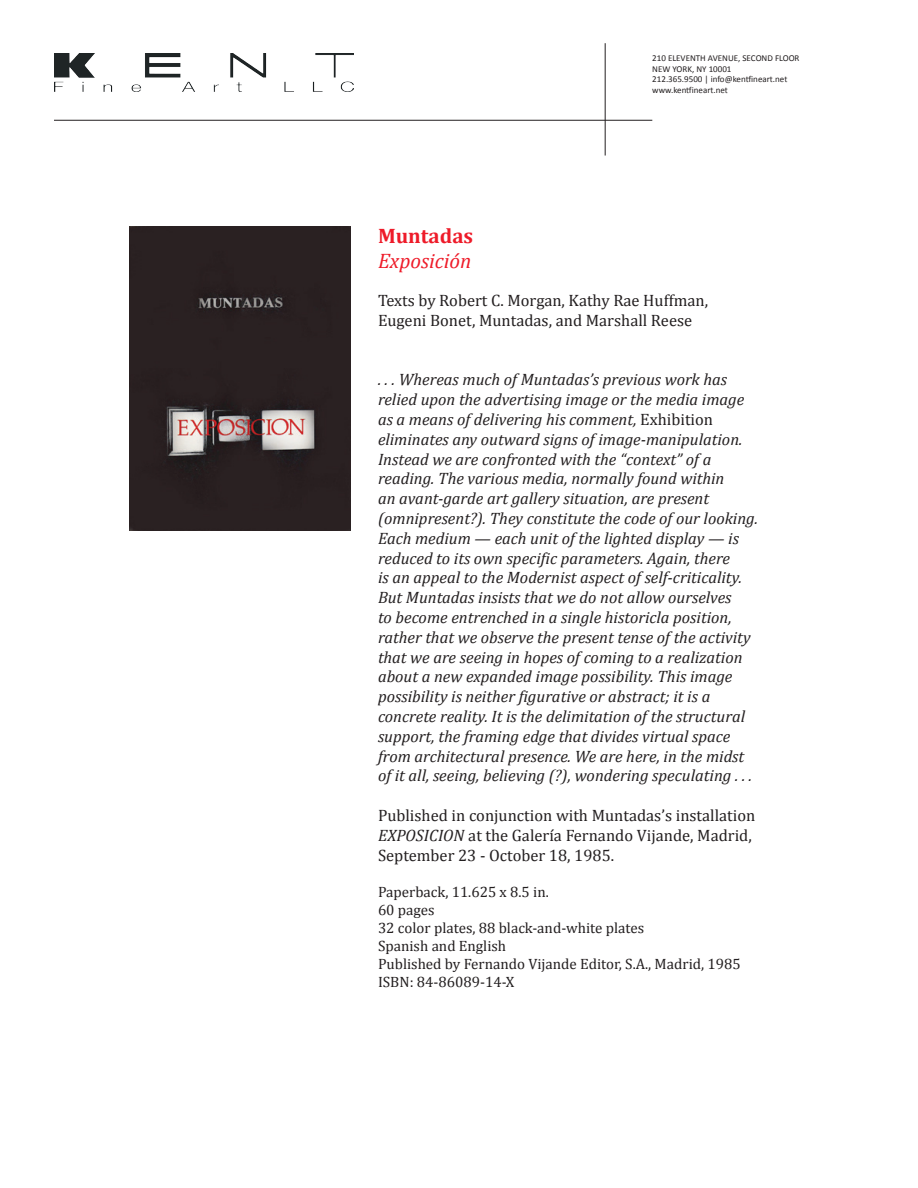
<style>
.page{position:relative;width:918px;height:1188px;background:#fff}
.page>*{position:absolute;margin:0;border:0;box-sizing:border-box;transform-origin:0 0}
.t1{font:italic 21px "Cambria";color:#ee1b29}
.t2{font:700 21px "Cambria";color:#ee1b29}
.t3{font:italic 16.5px/19.8px "Cambria";color:#231f20}
.t4{font:16.5px/19.8px "Cambria";color:#231f20}
.t5{font:15px/18px "Cambria";color:#231f20}
.t6{font:9px/10.8px "Calibri";color:#231f20}
.s1{font-style:normal}
.s2{font-style:italic}
</style>
<div class="page">
<img style="left:54px;top:54px;width:299px;height:38px">
<hr style="left:605px;top:43px;width:1px;height:113px;background:#231f20">
<hr style="left:54px;top:120px;width:598px;height:1px;background:#231f20">
<img style="left:130px;top:227px;width:221px;height:303px">
<p class="t6" style="left:652px;top:52px;width:149px">210 ELEVENTH AVENUE, SECOND FLOOR<br>NEW YORK, NY 10001<br>212.365.9500 | info@kentfineart.net www.kentfineart.net</p>
<p class="t2" style="left:378px;top:221px;width:97px">Muntadas</p>
<p class="t1" style="left:378px;top:246px;width:95px">Exposición</p>
<p class="t4" style="left:378px;top:291px;width:332px">Texts by Robert C. Morgan, Kathy Rae Huffman,<br>Eugeni Bonet, Muntadas, and Marshall Reese</p>
<p class="t3" style="left:378px;top:369px;width:382px">. . . Whereas much of Muntadas’s previous work has relied upon the advertising image or the media image as a means of delivering his comment, <span class="s1">Exhibition </span>eliminates any outward signs of image-manipulation.<br>Instead we are confronted with the “context” of a reading. The various media, normally found within<br>an avant-garde art gallery situation, are present (omnipresent?). They constitute the code of our looking.<br>Each medium — each unit of the lighted display — is reduced to its own specific parameters. Again, there<br>is an appeal to the Modernist aspect of self-criticality.<br>But Muntadas insists that we do not allow ourselves<br>to become entrenched in a single historicla position, rather that we observe the present tense of the activity that we are seeing in hopes of coming to a realization about a new expanded image possibility. This image possibility is neither figurative or abstract; it is a concrete reality. It is the delimitation of the structural support, the framing edge that divides virtual space from architectural presence. We are here, in the midst of it all, seeing, believing (?), wondering speculating . . .</p>
<p class="t4" style="left:378px;top:805px;width:379px">Published in conjunction with Muntadas’s installation<br><span class="s2">EXPOSICION</span> at the Galería Fernando Vijande, Madrid,<br>September 23 - October 18, 1985.</p>
<p class="t5" style="left:378px;top:882px;width:364px">Paperback, 11.625 x 8.5 in.<br>60 pages<br>32 color plates, 88 black-and-white plates<br>Spanish and English<br>Published by Fernando Vijande Editor, S.A., Madrid, 1985<br>ISBN: 84-86089-14-X</p>
</div>
